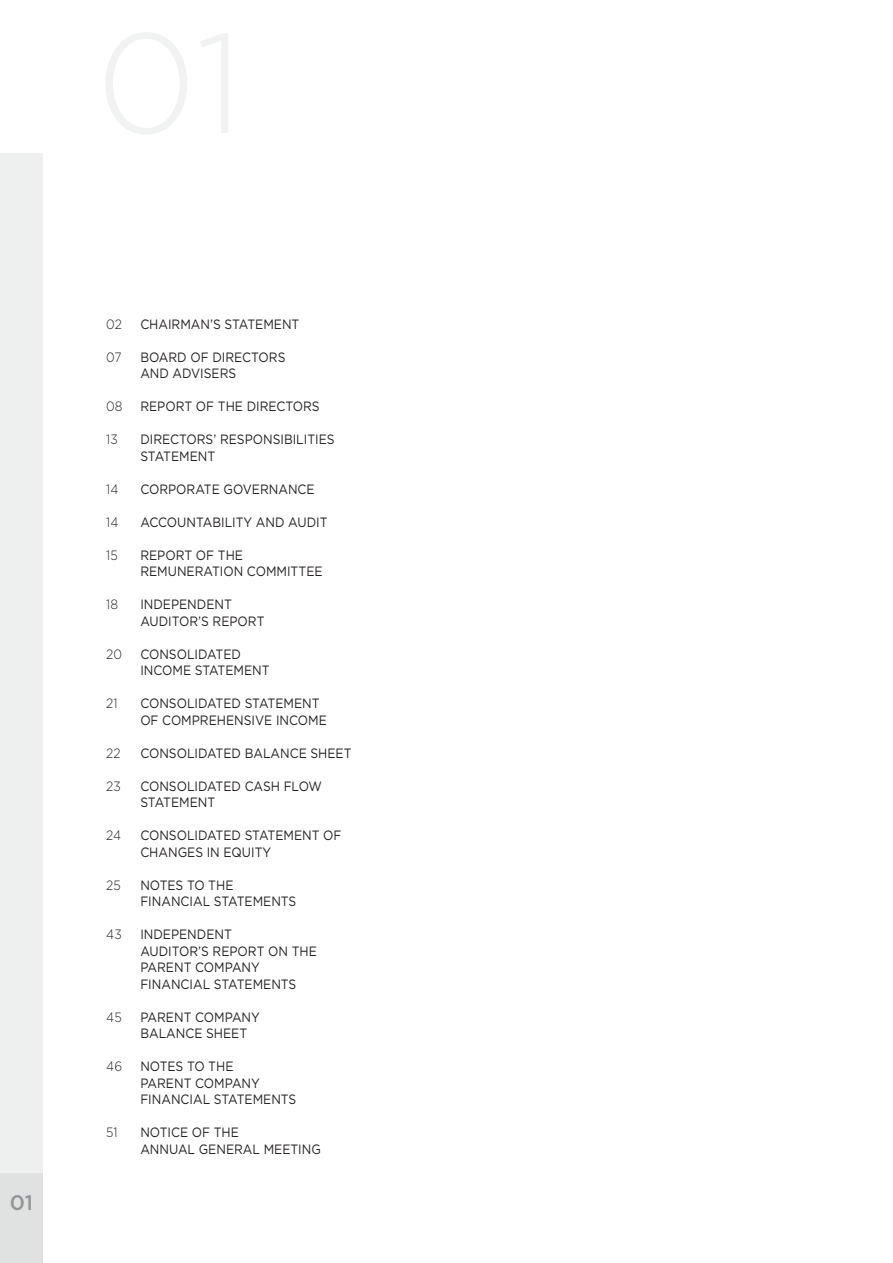
<style>
.page{position:relative;width:893px;height:1263px;background:#fff}
.page>*{position:absolute;margin:0;border:0;box-sizing:border-box;transform-origin:0 0}
.t1{font:500 21px "Gotham";color:#939598}
.t2{font:13.5px/16.5px "Gotham";color:#231f20;scale:.9 1}
.t3{font:300 13.5px "Gotham";color:#231f20;scale:.9 1}
</style>
<div class="page">
<div style="left:0;top:153px;width:43px;height:1110px;background:#eeefef"></div>
<div style="left:0;top:1174px;width:43px;height:89px;background:#e0e1e1"></div>
<h1 class="t1" style="left:10px;top:1190px;width:25px">01</h1>
<p class="t3" style="left:106px;top:316px;width:19px">02</p>
<p class="t2" style="left:140px;top:316px;width:178px">CHAIRMAN’S STATEMENT</p>
<p class="t3" style="left:106px;top:349px;width:19px">07</p>
<p class="t2" style="left:140px;top:349px;width:163px">BOARD OF DIRECTORS<br>AND ADVISERS</p>
<p class="t3" style="left:106px;top:399px;width:20px">08</p>
<p class="t2" style="left:140px;top:398px;width:201px">REPORT OF THE DIRECTORS</p>
<p class="t3" style="left:106px;top:432px;width:14px">13</p>
<p class="t2" style="left:140px;top:431px;width:217px">DIRECTORS’ RESPONSIBILITIES<br>STATEMENT</p>
<p class="t3" style="left:106px;top:481px;width:15px">14</p>
<p class="t2" style="left:140px;top:481px;width:195px">CORPORATE GOVERNANCE</p>
<p class="t3" style="left:106px;top:514px;width:15px">14</p>
<p class="t2" style="left:140px;top:514px;width:210px">ACCOUNTABILITY AND AUDIT</p>
<p class="t3" style="left:106px;top:547px;width:14px">15</p>
<p class="t2" style="left:140px;top:547px;width:204px">REPORT OF THE<br>REMUNERATION COMMITTEE</p>
<p class="t3" style="left:106px;top:597px;width:15px">18</p>
<p class="t2" style="left:140px;top:596px;width:140px">INDEPENDENT<br>AUDITOR’S REPORT</p>
<p class="t3" style="left:106px;top:646px;width:19px">20</p>
<p class="t2" style="left:140px;top:646px;width:145px">CONSOLIDATED<br>INCOME STATEMENT</p>
<p class="t3" style="left:106px;top:696px;width:14px">21</p>
<p class="t2" style="left:140px;top:695px;width:209px">CONSOLIDATED STATEMENT<br>OF COMPREHENSIVE INCOME</p>
<p class="t3" style="left:106px;top:745px;width:17px">22</p>
<p class="t2" style="left:140px;top:745px;width:236px">CONSOLIDATED BALANCE SHEET</p>
<p class="t3" style="left:106px;top:778px;width:18px">23</p>
<p class="t2" style="left:140px;top:778px;width:203px">CONSOLIDATED CASH FLOW<br>STATEMENT</p>
<p class="t3" style="left:106px;top:828px;width:18px">24</p>
<p class="t2" style="left:140px;top:827px;width:225px">CONSOLIDATED STATEMENT OF<br>CHANGES IN EQUITY</p>
<p class="t3" style="left:106px;top:877px;width:18px">25</p>
<p class="t2" style="left:140px;top:877px;width:175px">NOTES TO THE<br>FINANCIAL STATEMENTS</p>
<p class="t3" style="left:106px;top:927px;width:19px">43</p>
<p class="t2" style="left:140px;top:926px;width:198px">INDEPENDENT<br>AUDITOR’S REPORT ON THE<br>PARENT COMPANY<br>FINANCIAL STATEMENTS</p>
<p class="t3" style="left:106px;top:1009px;width:19px">45</p>
<p class="t2" style="left:140px;top:1009px;width:134px">PARENT COMPANY<br>BALANCE SHEET</p>
<p class="t3" style="left:106px;top:1059px;width:19px">46</p>
<p class="t2" style="left:140px;top:1058px;width:175px">NOTES TO THE<br>PARENT COMPANY<br>FINANCIAL STATEMENTS</p>
<p class="t3" style="left:106px;top:1125px;width:14px">51</p>
<p class="t2" style="left:140px;top:1124px;width:202px">NOTICE OF THE<br>ANNUAL GENERAL MEETING</p>
</div>
